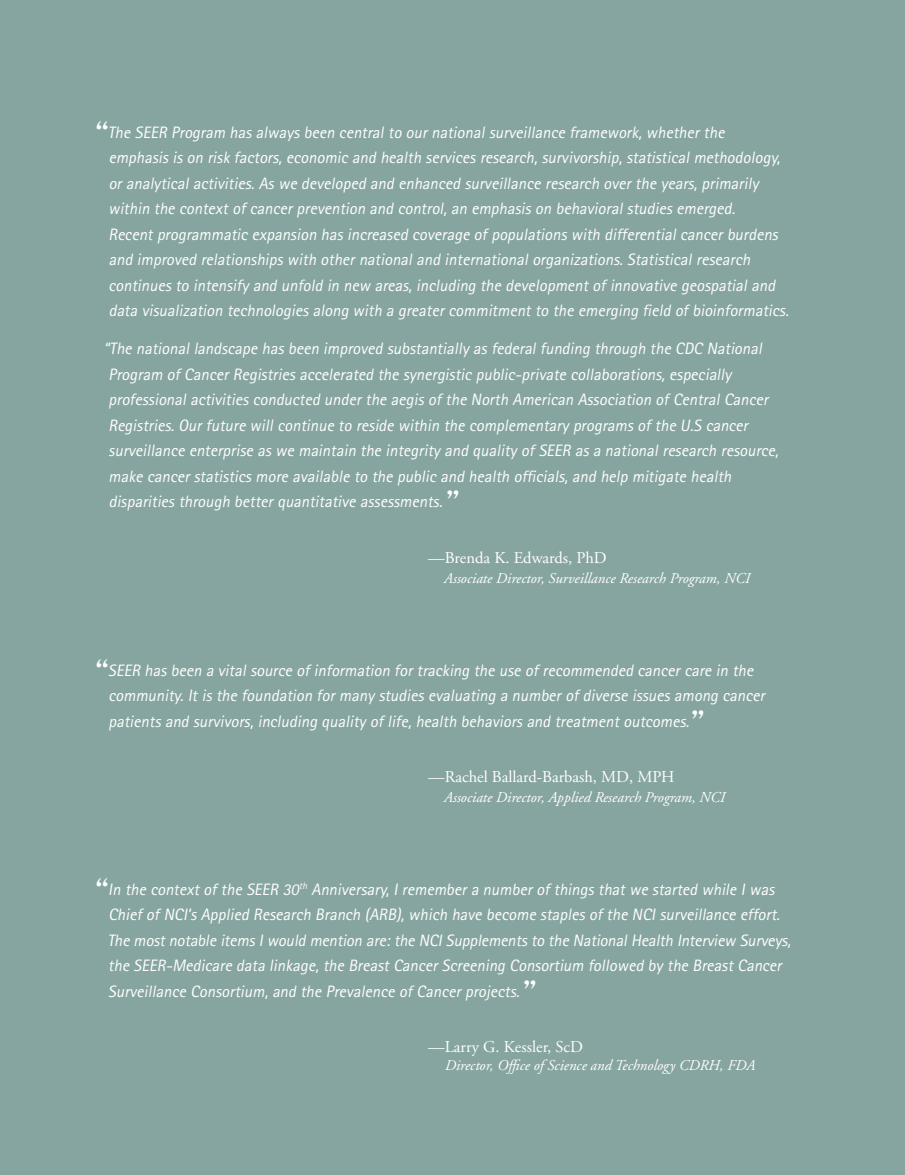
<style>
.page{position:relative;width:905px;height:1175px;background:#fff}
.page>*{position:absolute;margin:0;border:0;box-sizing:border-box;transform-origin:0 0}
.body{font:37.5px "Rotis Semi Serif";color:#fff}
.body-2{font:italic 16.5px/25.5px "Rotis Sans Serif";color:#fff}
.t1{font:16.5px "Adobe Garamond";color:#fff}
.t2{font:italic 15px "Adobe Garamond";color:#fff}
</style>
<div class="page">
<div style="left:0;top:0;width:904px;height:1174px;background:#87a5a0"></div>
<p class="body" style="left:93px;top:112px;width:21px">“</p>
<p class="body-2" style="left:108px;top:119px;width:685px">The SEER Program has always been central to our national surveillance framework, whether the emphasis is on risk factors, economic and health services research, survivorship, statistical methodology, or analytical activities. As we developed and enhanced surveillance research over the years, primarily within the context of cancer prevention and control, an emphasis on behavioral studies emerged.<br>Recent programmatic expansion has increased coverage of populations with differential cancer burdens and improved relationships with other national and international organizations. Statistical research continues to intensify and unfold in new areas, including the development of innovative geospatial and data visualization technologies along with a greater commitment to the emerging field of bioinformatics.</p>
<p class="body-2" style="left:104px;top:336px;width:679px">“The national landscape has been improved substantially as federal funding through the CDC National Program of Cancer Registries accelerated the synergistic public-private collaborations, especially professional activities conducted under the aegis of the North American Association of Central Cancer Registries. Our future will continue to reside within the complementary programs of the U.S cancer surveillance enterprise as we maintain the integrity and quality of SEER as a national research resource, make cancer statistics more available to the public and health officials, and help mitigate health disparities through better quantitative assessments.</p>
<p class="body" style="left:442px;top:482px;width:21px">”</p>
<p class="t1" style="left:428px;top:549px;width:180px">—Brenda K. Edwards, PhD</p>
<p class="t2" style="left:443px;top:569px;width:308px">Associate Director, Surveillance Research Program, NCI</p>
<p class="body" style="left:93px;top:650px;width:21px">“</p>
<p class="body-2" style="left:108px;top:657px;width:661px">SEER has been a vital source of information for tracking the use of recommended cancer care in the community. It is the foundation for many studies evaluating a number of diverse issues among cancer patients and survivors, including quality of life, health behaviors and treatment outcomes.</p>
<p class="body" style="left:687px;top:701px;width:21px">”</p>
<p class="t1" style="left:428px;top:768px;width:248px">—Rachel Ballard-Barbash, MD, MPH</p>
<p class="t2" style="left:443px;top:788px;width:283px">Associate Director, Applied Research Program, NCI</p>
<p class="body" style="left:93px;top:869px;width:21px">“</p>
<p class="body-2" style="left:108px;top:876px;width:687px">In the context of the SEER 30<sup>th</sup> Anniversary, I remember a number of things that we started while I was Chief of NCI’s Applied Research Branch (ARB), which have become staples of the NCI surveillance effort.<br>The mostnotable itemsIwould mention are:the NCISupplementsto the NationalHealth Interview Surveys, the SEER-Medicare data linkage, the Breast Cancer Screening Consortium followed by the Breast Cancer Surveillance Consortium, and the Prevalence of Cancer projects.</p>
<p class="body" style="left:519px;top:971px;width:21px">”</p>
<p class="t1" style="left:428px;top:1038px;width:156px">—Larry G. Kessler, ScD</p>
<p class="t2" style="left:444px;top:1057px;width:312px">Director, Office of Science and Technology CDRH, FDA</p>
</div>
